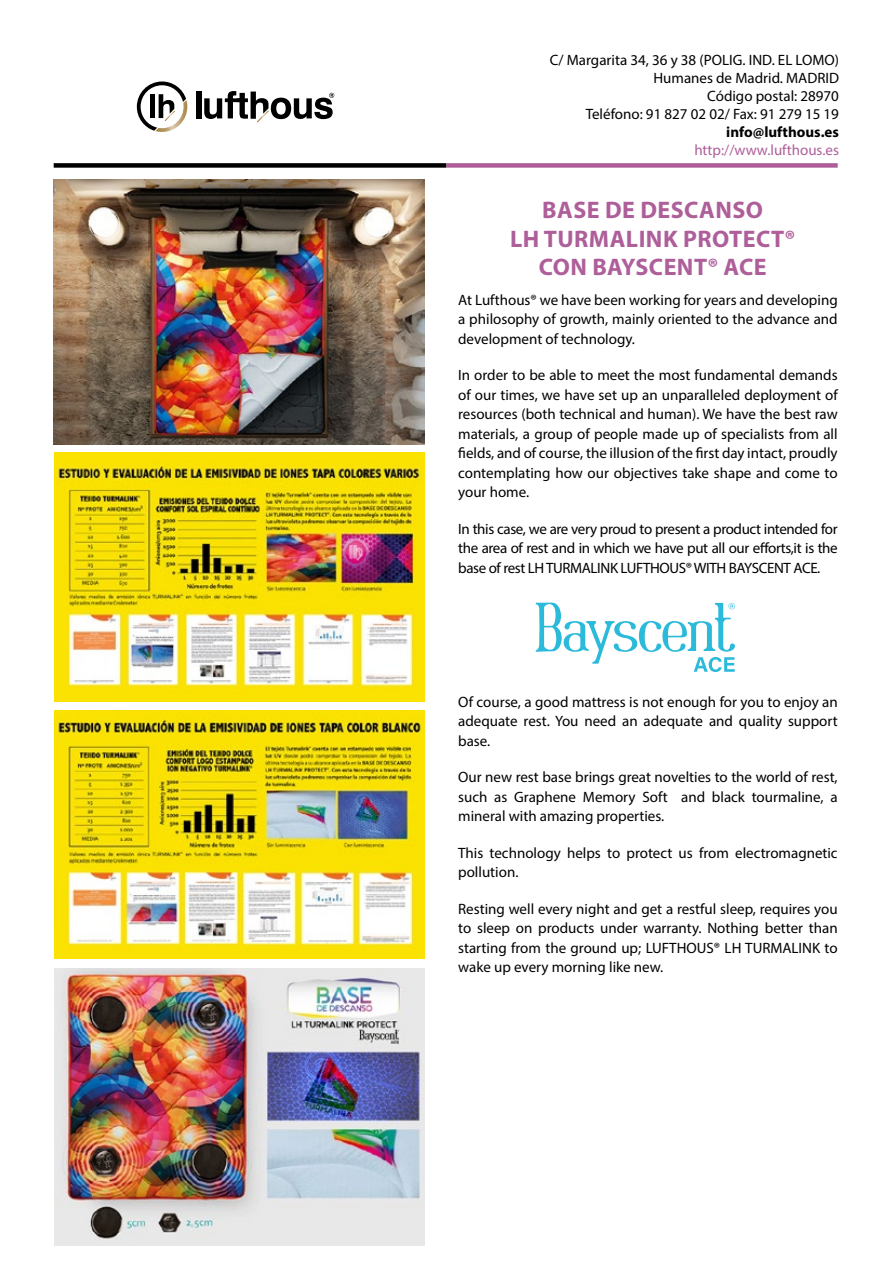
<style>
.page{position:relative;width:893px;height:1263px;background:#fff}
.page>*{position:absolute;margin:0;border:0;box-sizing:border-box;transform-origin:0 0}
.t1{font:700 24px/28.8px "Myriad Pro";letter-spacing:.02em;color:#ae5f9a;text-align:center}
.t2{font:15px/19.5px "Myriad Pro";color:#000;text-align:justify}
.t3{font:15px "Myriad Pro";color:#ae5f9a}
.t4{font:700 15px "Myriad Pro";color:#000}
</style>
<div class="page">
<img style="left:54px;top:180px;width:371px;height:265px">
<img style="left:54px;top:710px;width:371px;height:249px">
<img style="left:54px;top:453px;width:371px;height:249px">
<img style="left:54px;top:968px;width:371px;height:277px">
<div style="left:54px;top:163px;width:392px;height:5px;background:#000"></div>
<div style="left:446px;top:163px;width:392px;height:5px;background:#ae5f9a"></div>
<div style="left:196px;top:91px;width:5px;height:27px;background:#000"></div>
<svg style="left:204px;top:91px;width:130px;height:31px"></svg>
<svg style="left:137px;top:81px;width:50px;height:51px"></svg>
<svg style="left:536px;top:603px;width:199px;height:69px"></svg>
<p class="t2" style="left:550px;top:51px;width:291px;line-height:18px;text-align:right">C/ Margarita 34, 36 y 38 (POLIG. IND. EL LOMO)<br>Humanes de Madrid. MADRID<br>Código postal: 28970<br>Teléfono: 91 827 02 02/ Fax: 91 279 15 19</p>
<p class="t4" style="left:726px;top:122px;width:114px">info@lufthous.es</p>
<p class="t3" style="left:694px;top:141px;width:146px">http://www.lufthous.es</p>
<h1 class="t1" style="left:510px;top:195px;width:287px">BASE DE DESCANSO<br>LH TURMALINK PROTECT®<br>CON BAYSCENT® ACE</h1>
<p class="t2" style="left:458px;top:290px;width:381px">At Lufthous® we have been working for years and developing a philosophy of growth, mainly oriented to the advance and development of technology.</p>
<p class="t2" style="left:458px;top:365px;width:381px">In order to be able to meet the most fundamental demands of our times, we have set up an unparalleled deployment of resources (both technical and human). We have the best raw materials, a group of people made up of specialists from all fields, and of course, the illusion of the first day intact, proudly contemplating how our objectives take shape and come to your home.</p>
<p class="t2" style="left:458px;top:519px;width:381px">In this case, we are very proud to present a product intended for the area of rest and in which we have put all our efforts,it is the base of rest LH TURMALINK LUFTHOUS® WITH BAYSCENT ACE.</p>
<p class="t2" style="left:458px;top:692px;width:381px">Of course, a good mattress is not enough for you to enjoy an adequate rest. You need an adequate and quality support base.</p>
<p class="t2" style="left:458px;top:767px;width:381px">Our new rest base brings great novelties to the world of rest, such as Graphene Memory Soft and black tourmaline, a mineral with amazing properties.</p>
<p class="t2" style="left:458px;top:843px;width:381px">This technology helps to protect us from electromagnetic pollution.</p>
<p class="t2" style="left:458px;top:899px;width:381px">Resting well every night and get a restful sleep, requires you to sleep on products under warranty. Nothing better than starting from the ground up; LUFTHOUS® LH TURMALINK to wake up every morning like new.</p>
</div>
